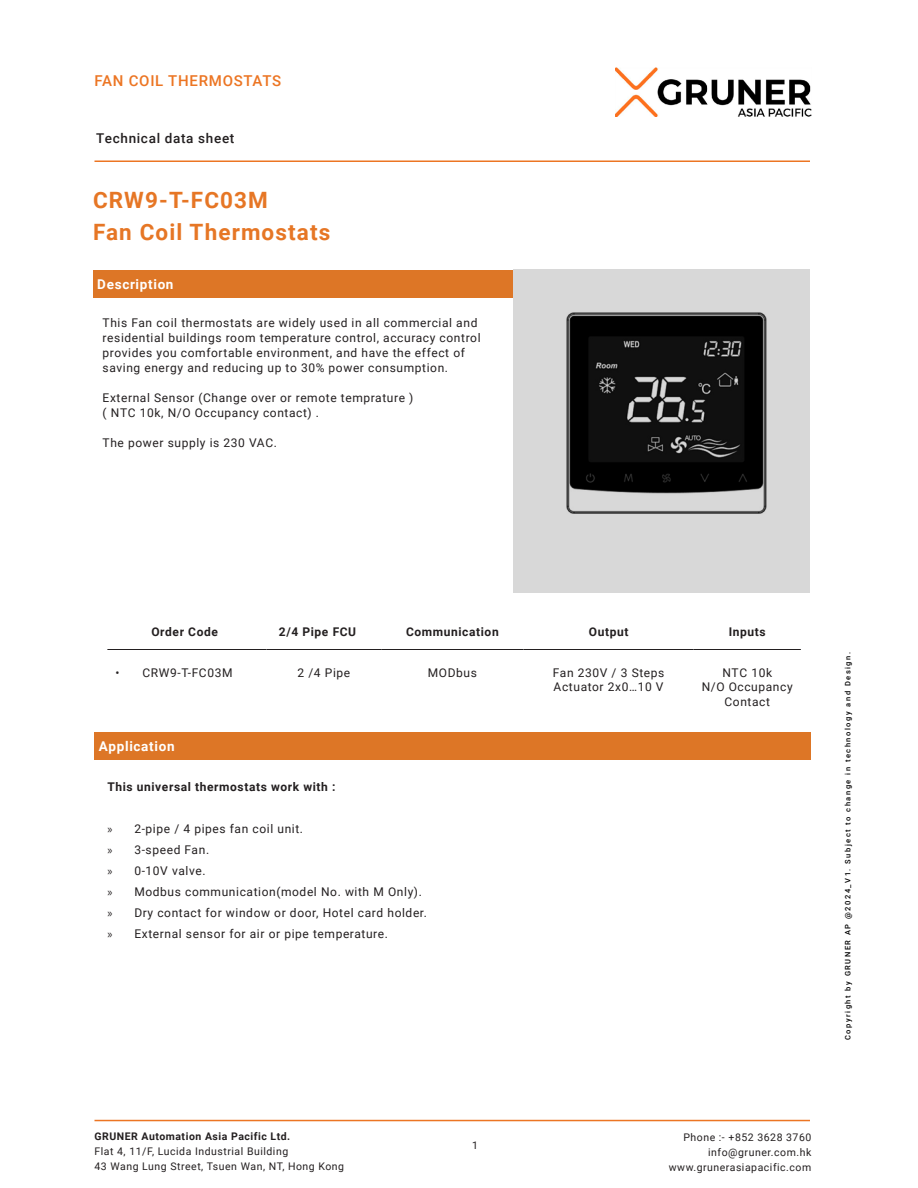
<style>
.page{position:relative;width:918px;height:1188px;background:#fff}
.page>*{position:absolute;margin:0;border:0;box-sizing:border-box;transform-origin:0 0}
.t1{font:700 22.5px "Roboto";letter-spacing:.05em;color:#e67625}
.t2{font:500 15px "Roboto";letter-spacing:.05em;color:#ec7523}
.fix_font_style{font:700 13.5px "Roboto";letter-spacing:.05em;color:#fff}
.t3{font:500 13.5px "Roboto";letter-spacing:.05em;color:#231f20}
.t4{font:12px/15px "Roboto";letter-spacing:.05em;color:#231f20}
.fix_font_style-2{font:700 12px "Roboto";letter-spacing:.05em;color:#231f20}
.t5{font:10.5px/15px "Roboto";letter-spacing:.05em;color:#231f20}
.t6{font:700 10.5px "Roboto";letter-spacing:.05em;color:#231f20}
.t7{font:500 7.5px "Roboto";letter-spacing:.2em;color:#000}
.s1{font-family:"Myriad Pro"}
</style>
<div class="page">
<hr style="left:94px;top:160px;width:716px;height:2px;background:#ec7523">
<img style="left:616px;top:68px;width:196px;height:48px">
<hr style="left:94px;top:1120px;width:716px;height:1px;background:#ec7523">
<div style="left:93px;top:271px;width:472px;height:27px;background:#dd7626"></div>
<div style="left:514px;top:269px;width:296px;height:323px;background:#d8d8d8"></div>
<img style="left:566px;top:313px;width:201px;height:200px">
<hr style="left:107px;top:649px;width:160px;height:1px;background:#231f20">
<hr style="left:267px;top:649px;width:114px;height:1px;background:#231f20">
<hr style="left:381px;top:649px;width:143px;height:1px;background:#231f20">
<hr style="left:524px;top:649px;width:170px;height:1px;background:#231f20">
<hr style="left:694px;top:649px;width:107px;height:1px;background:#231f20">
<div style="left:94px;top:733px;width:717px;height:27px;background:#dd7626"></div>
<p class="t2" style="left:94px;top:70px;width:188px">FAN COIL THERMOSTATS</p>
<p class="t3" style="left:96px;top:128px;width:140px">Technical data sheet</p>
<p class="t1" style="left:93px;top:184px;width:177px">CRW9-T-FC03M</p>
<p class="t1" style="left:93px;top:216px;width:239px">Fan Coil Thermostats</p>
<p class="fix_font_style" style="left:97px;top:275px;width:78px">Description</p>
<p class="t4" style="left:103px;top:315px;width:380px">This Fan coil thermostats are widely used in all commercial and residential buildings room temperature control, accuracy control provides you comfortable environment, and have the effect of</p>
<p class="t4" style="left:103px;top:360px;width:347px">saving energy and reducing up to 30% power consumption.</p>
<p class="t4" style="left:103px;top:390px;width:312px">External Sensor (Change over or remote temprature )</p>
<p class="t4" style="left:103px;top:405px;width:218px">( NTC 10k, N/O Occupancy contact) .</p>
<p class="t4" style="left:103px;top:435px;width:176px">The power supply is 230 VAC.</p>
<p class="fix_font_style-2" style="left:151px;top:623px;width:68px">Order Code</p>
<p class="fix_font_style-2" style="left:279px;top:623px;width:79px">2/4 Pipe FCU</p>
<p class="fix_font_style-2" style="left:406px;top:623px;width:94px">Communication</p>
<p class="fix_font_style-2" style="left:589px;top:623px;width:41px">Output</p>
<p class="fix_font_style-2" style="left:729px;top:623px;width:38px">Inputs</p>
<p class="t4" style="left:116px;top:665px;width:119px">• CRW9-T-FC03M</p>
<p class="t4" style="left:298px;top:665px;width:54px">2 /4 Pipe</p>
<p class="t4" style="left:428px;top:665px;width:51px">MODbus</p>
<p class="t4" style="left:553px;top:665px;width:113px">Fan 230V / 3 Steps</p>
<p class="t4" style="left:554px;top:679px;width:111px">Actuator 2x0…10 V</p>
<p class="t4" style="left:722px;top:665px;width:51px">NTC 10k</p>
<p class="t4" style="left:702px;top:679px;width:92px;line-height:14.4px;text-align:center">N/O Occupancy<br>Contact</p>
<p class="fix_font_style" style="left:99px;top:737px;width:77px">Application</p>
<p class="fix_font_style-2" style="left:107px;top:778px;width:230px">This universal thermostats work with :</p>
<p class="t4" style="left:107px;top:820px;width:197px"><span class="s1">»</span> 2-pipe / 4 pipes fan coil unit.</p>
<p class="t4" style="left:107px;top:841px;width:103px"><span class="s1">»</span> 3-speed Fan.</p>
<p class="t4" style="left:107px;top:862px;width:100px"><span class="s1">»</span> 0-10V valve.</p>
<p class="t4" style="left:107px;top:883px;width:316px"><span class="s1">»</span> Modbus communication(model No. with M Only).</p>
<p class="t4" style="left:107px;top:904px;width:321px"><span class="s1">»</span> Dry contact for window or door, Hotel card holder.</p>
<p class="t4" style="left:107px;top:925px;width:282px"><span class="s1">»</span> External sensor for air or pipe temperature.</p>
<p class="t7" style="left:843px;top:1040px;width:389px;rotate:-90deg">Copyright by GRUNER AP @2024_V1. Subject to change in technology and Design.</p>
<p class="t6" style="left:94px;top:1129px;width:197px">GRUNER Automation Asia Pacific Ltd.</p>
<p class="t5" style="left:94px;top:1143px;width:251px">Flat 4, 11/F, Lucida Industrial Building<br>43 Wang Lung Street, Tsuen Wan, NT, Hong Kong</p>
<p class="t5" style="left:472px;top:1137px;width:7px">1</p>
<p class="t5" style="left:669px;top:1129px;width:144px;text-align:right">Phone :- +852 3628 3760 info@gruner.com.hk www.grunerasiapacific.com</p>
</div>
